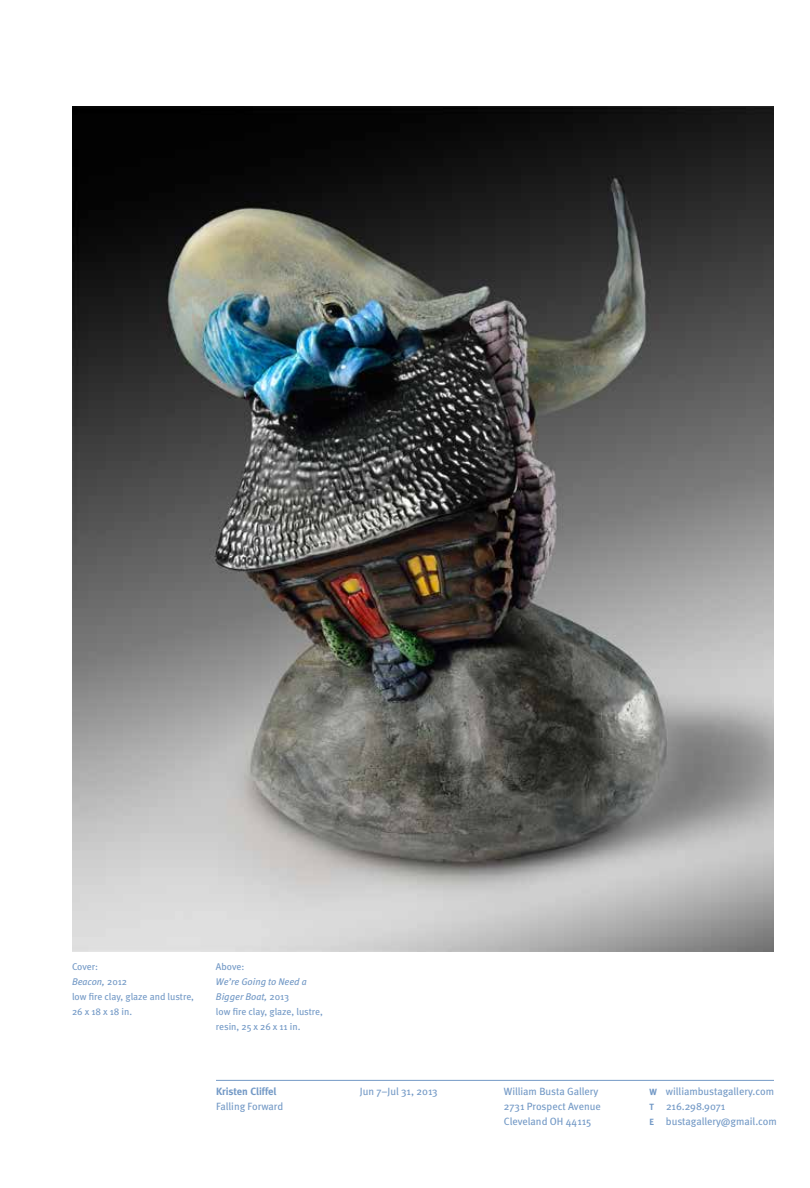
<style>
.page{position:relative;width:810px;height:1188px;background:#fff}
.page>*{position:absolute;margin:0;border:0;box-sizing:border-box;transform-origin:0 0}
.t1{font:10.5px/15px "Meta";letter-spacing:-.005em;color:#7399c6}
.t2{font:700 10.5px "Meta";color:#7399c6}
.t3{font:9.75px/15px "Meta";letter-spacing:-.005em;color:#7399c6}
.s1{font-style:italic}
.s2{font-weight:700;font-size:9px}
</style>
<div class="page">
<hr style="left:216px;top:1080px;width:558px;height:1px;background:#7399c6">
<img style="left:72px;top:106px;width:702px;height:845px">
<p class="t3" style="left:72px;top:959px;width:124px">Cover:<br><span class="s1">Beacon,</span> 2012<br>low fire clay, glaze and lustre,<br>26 x 18 x 18 in.</p>
<p class="t3" style="left:216px;top:959px;width:30px">Above:</p>
<p class="t3" style="left:216px;top:974px;width:108px"><span class="s1">We’re Going to Need a<br>Bigger Boat,</span> 2013<br>low fire clay, glaze, lustre, resin, 25 x 26 x 11 in.</p>
<p class="t2" style="left:216px;top:1085px;width:62px">Kristen Cliffel</p>
<p class="t1" style="left:216px;top:1099px;width:69px">Falling Forward</p>
<p class="t1" style="left:360px;top:1084px;width:79px">Jun 7–Jul 31, 2013</p>
<p class="t1" style="left:504px;top:1084px;width:98px">William Busta Gallery<br>2731 Prospect Avenue<br>Cleveland OH 44115</p>
<p class="t1" style="left:650px;top:1084px;width:129px"><span class="s2">W</span> williambustagallery.com<br><span class="s2">T</span> 216.298.9071<br><span class="s2">E</span> bustagallery@gmail.com</p>
</div>
